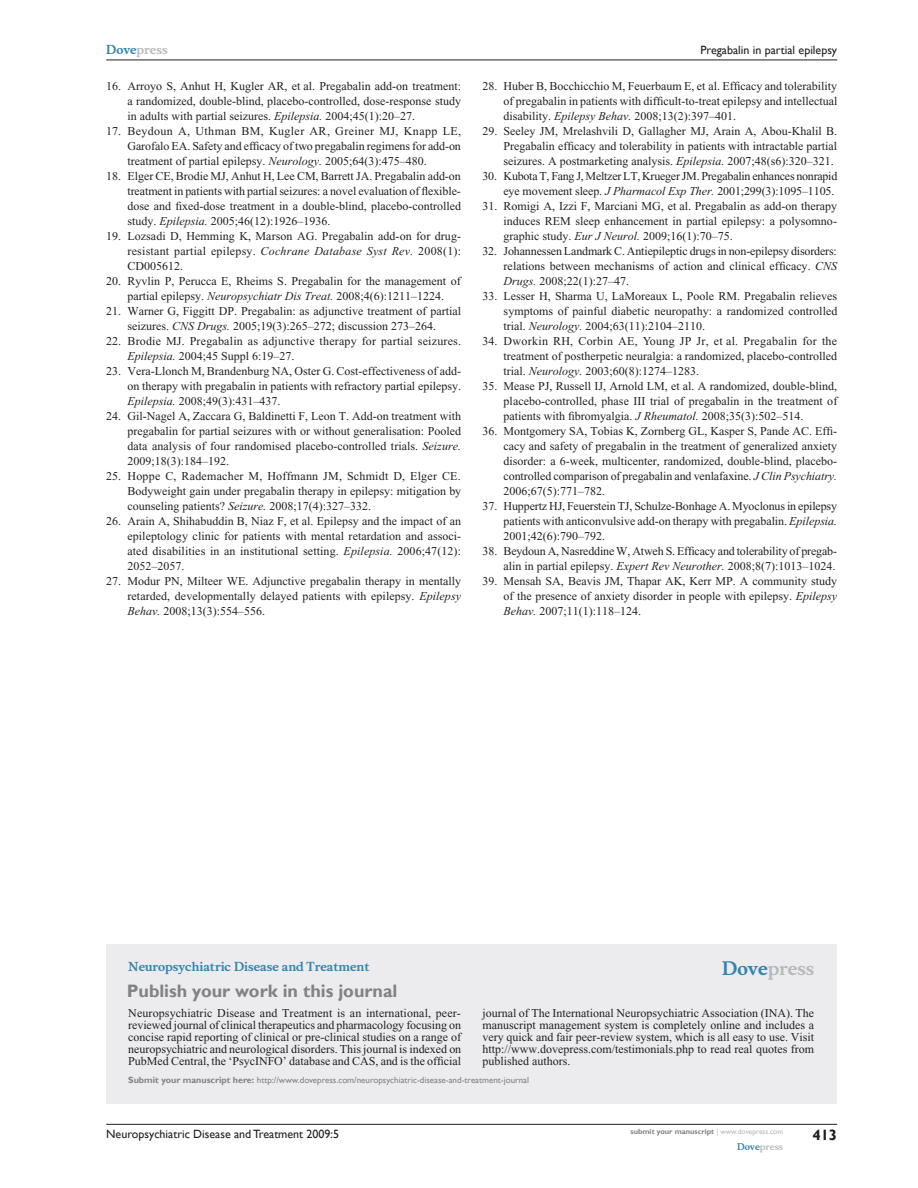
<style>
.page{position:relative;width:918px;height:1188px;background:#fff}
.page>*{position:absolute;margin:0;border:0;box-sizing:border-box;transform-origin:0 0}
.t1{font:700 18px "Gill Sans";color:#808285}
.t2{font:700 18px "Musee";color:#b8b9bc}
.t3{font:700 15px "Gill Sans";color:#231f20}
.t4{font:12px/15px "Times New Roman";color:#231f20;text-align:justify}
.t5{font:12px/15px "Times New Roman";letter-spacing:-.02em;color:#231f20;text-align:right}
.t6{font:12px "Gill Sans";color:#231f20}
.t7{font:700 12px "Musee";color:#3485ae}
.t8{font:700 12px "Musee";color:#b8b9bc}
.t9{font:9px "Gill Sans";color:#808285}
.t10{font:700 9px "Musee";color:#b8b9bc}
.t11{font:700 7.5px "Gill Sans";color:#808285}
.s1{color:#3485ae}
.s2{font-style:italic}
.s3{font-weight:700}
.s4{font-weight:400;color:#b8b9bc}
</style>
<div class="page">
<div style="left:106px;top:944px;width:731px;height:159px;background:#ececee"></div>
<hr style="left:106px;top:1124px;width:731px;height:1px;background:#231f20">
<hr style="left:106px;top:60px;width:731px;height:1px;background:#231f20">
<p class="t8" style="left:106px;top:43px;width:63px"><span class="s1">Dove</span>press</p>
<p class="t6" style="left:700px;top:43px;width:138px">Pregabalin in partial epilepsy</p>
<p class="t4" style="left:128px;top:79px;width:335px;text-indent:-21px">16. Arroyo S, Anhut H, Kugler AR, et al. Pregabalin add-on treatment: a randomized, double-blind, placebo-controlled, dose-response study in adults with partial seizures. <span class="s2">Epilepsia.</span> 2004;45(1):20–27.</p>
<p class="t4" style="left:128px;top:124px;width:335px;text-indent:-21px">17. Beydoun A, Uthman BM, Kugler AR, Greiner MJ, Knapp LE, Garofalo EA. Safety and efficacy of two pregabalin regimens for add-on treatment of partial epilepsy. <span class="s2">Neurology.</span> 2005;64(3):475–480.</p>
<p class="t4" style="left:128px;top:169px;width:335px;text-indent:-21px">18. Elger CE, Brodie MJ, Anhut H, Lee CM, Barrett JA. Pregabalin add-on treatment in patients with partial seizures: a novel evaluation of flexible&shy;dose and fixed-dose treatment in a double-blind, placebo-controlled study. <span class="s2">Epilepsia.</span> 2005;46(12):1926–1936.</p>
<p class="t4" style="left:128px;top:229px;width:335px;text-indent:-21px">19. Lozsadi D, Hemming K, Marson AG. Pregabalin add-on for drug&shy;resistant partial epilepsy. <span class="s2">Cochrane Database Syst Rev.</span> 2008(1):<br>CD005612.</p>
<p class="t4" style="left:106px;top:274px;width:356px;text-align:center">20. Ryvlin P, Perucca E, Rheims S. Pregabalin for the management of partial epilepsy. <span class="s2">Neuropsychiatr Dis Treat.</span> 2008;4(6):1211–1224.</p>
<p class="t4" style="left:106px;top:304px;width:356px;text-align:center">21. Warner G, Figgitt DP. Pregabalin: as adjunctive treatment of partial seizures. <span class="s2">CNS Drugs.</span> 2005;19(3):265–272; discussion 273–264.</p>
<p class="t4" style="left:128px;top:334px;width:335px;text-indent:-21px">22. Brodie MJ. Pregabalin as adjunctive therapy for partial seizures.<br><span class="s2">Epilepsia.</span> 2004;45 Suppl 6:19–27.</p>
<p class="t4" style="left:128px;top:364px;width:335px;text-indent:-21px">23. Vera-Llonch M, Brandenburg NA, Oster G. Cost-effectiveness of add&shy;on therapy with pregabalin in patients with refractory partial epilepsy.<br><span class="s2">Epilepsia.</span> 2008;49(3):431–437.</p>
<p class="t4" style="left:128px;top:409px;width:335px;text-indent:-21px">24. Gil-Nagel A, Zaccara G, Baldinetti F, Leon T. Add-on treatment with pregabalin for partial seizures with or without generalisation: Pooled data analysis of four randomised placebo-controlled trials. <span class="s2">Seizure.<br></span>2009;18(3):184–192.</p>
<p class="t4" style="left:128px;top:469px;width:335px;text-indent:-21px">25. Hoppe C, Rademacher M, Hoffmann JM, Schmidt D, Elger CE.<br>Bodyweight gain under pregabalin therapy in epilepsy: mitigation by counseling patients? <span class="s2">Seizure.</span> 2008;17(4):327–332.</p>
<p class="t4" style="left:128px;top:514px;width:335px;text-indent:-21px">26. Arain A, Shihabuddin B, Niaz F, et al. Epilepsy and the impact of an epileptology clinic for patients with mental retardation and associ&shy;ated disabilities in an institutional setting. <span class="s2">Epilepsia.</span> 2006;47(12):<br>2052–2057.</p>
<p class="t4" style="left:128px;top:574px;width:335px;text-indent:-21px">27. Modur PN, Milteer WE. Adjunctive pregabalin therapy in mentally retarded, developmentally delayed patients with epilepsy. <span class="s2">Epilepsy Behav.</span> 2008;13(3):554–556.</p>
<p class="t4" style="left:504px;top:79px;width:335px;text-indent:-21px">28. Huber B, Bocchicchio M, Feuerbaum E, et al. Efficacy and tolerability of pregabalin in patients with difficult-to-treat epilepsy and intellectual disability. <span class="s2">Epilepsy Behav.</span> 2008;13(2):397–401.</p>
<p class="t4" style="left:504px;top:124px;width:335px;text-indent:-21px">29. Seeley JM, Mrelashvili D, Gallagher MJ, Arain A, Abou-Khalil B.<br>Pregabalin efficacy and tolerability in patients with intractable partial seizures. A postmarketing analysis. <span class="s2">Epilepsia.</span> 2007;48(s6):320–321.</p>
<p class="t5" style="left:482px;top:169px;width:357px">30. Kubota T, Fang J, Meltzer LT, Krueger JM. Pregabalin enhances nonrapid eye movement sleep. <span class="s2">J Pharmacol Exp Ther.</span> 2001;299(3):1095–1105.</p>
<p class="t4" style="left:504px;top:199px;width:335px;text-indent:-21px">31. Romigi A, Izzi F, Marciani MG, et al. Pregabalin as add-on therapy induces REM sleep enhancement in partial epilepsy: a polysomno&shy;graphic study. <span class="s2">Eur J Neurol.</span> 2009;16(1):70–75.</p>
<p class="t4" style="left:504px;top:244px;width:335px;text-indent:-21px">32. Johannessen Landmark C. Antiepileptic drugs in non-epilepsy disorders: relations between mechanisms of action and clinical efficacy. <span class="s2">CNS Drugs.</span> 2008;22(1):27–47.</p>
<p class="t4" style="left:504px;top:289px;width:335px;text-indent:-21px">33. Lesser H, Sharma U, LaMoreaux L, Poole RM. Pregabalin relieves symptoms of painful diabetic neuropathy: a randomized controlled trial. <span class="s2">Neurology.</span> 2004;63(11):2104–2110.</p>
<p class="t4" style="left:504px;top:334px;width:335px;text-indent:-21px">34. Dworkin RH, Corbin AE, Young JP Jr, et al. Pregabalin for the treatment of postherpetic neuralgia: a randomized, placebo-controlled trial. <span class="s2">Neurology.</span> 2003;60(8):1274–1283.</p>
<p class="t4" style="left:504px;top:379px;width:335px;text-indent:-21px">35. Mease PJ, Russell IJ, Arnold LM, et al. A randomized, double-blind, placebo-controlled, phase III trial of pregabalin in the treatment of patients with fibromyalgia. <span class="s2">J Rheumatol.</span> 2008;35(3):502–514.</p>
<p class="t4" style="left:504px;top:424px;width:335px;text-indent:-21px">36. Montgomery SA, Tobias K, Zornberg GL, Kasper S, Pande AC. Effi&shy;cacy and safety of pregabalin in the treatment of generalized anxiety disorder: a 6-week, multicenter, randomized, double-blind, placebo&shy;controlled comparison of pregabalin and venlafaxine. <span class="s2">J Clin Psychiatry.<br></span>2006;67(5):771–782.</p>
<p class="t4" style="left:504px;top:499px;width:335px;text-indent:-21px">37. Huppertz HJ, Feuerstein TJ, Schulze-Bonhage A. Myoclonus in epilepsy patients with anticonvulsive add-on therapy with pregabalin. <span class="s2">Epilepsia.<br></span>2001;42(6):790–792.</p>
<p class="t4" style="left:482px;top:544px;width:356px;text-align:right">38. Beydoun A, Nasreddine W, Atweh S. Efficacy and tolerability of pregab&shy;alin in partial epilepsy. <span class="s2">Expert Rev Neurother.</span> 2008;8(7):1013–1024.</p>
<p class="t4" style="left:504px;top:574px;width:335px;text-indent:-21px">39. Mensah SA, Beavis JM, Thapar AK, Kerr MP. A community study of the presence of anxiety disorder in people with epilepsy. <span class="s2">Epilepsy Behav.</span> 2007;11(1):118–124.</p>
<p class="t7" style="left:128px;top:959px;width:243px">Neuropsychiatric Disease and Treatment</p>
<h1 class="t1" style="left:127px;top:980px;width:272px">Publish your work in this journal</h1>
<h1 class="t2" style="left:722px;top:958px;width:94px"><span class="s1">Dove</span>press</h1>
<p class="t4" style="left:128px;top:1007px;width:335px;line-height:12px">Neuropsychiatric Disease and Treatment is an international, peer&shy;reviewed journal of clinical therapeutics and pharmacology focusing on concise rapid reporting of clinical or pre-clinical studies on a range of neuropsychiatric and neurological disorders. This journal is indexed on PubMed Central, the ‘PsycINFO’ database and CAS, and is the official</p>
<p class="t4" style="left:482px;top:1007px;width:333px;line-height:12px">journal of The International Neuropsychiatric Association (INA). The manuscript management system is completely online and includes a very quick and fair peer-review system, which is all easy to use. Visit http://www.dovepress.com/testimonials.php to read real quotes from published authors.</p>
<p class="t9" style="left:128px;top:1075px;width:402px"><span class="s3">Submit your manuscript here:</span> http://www.dovepress.com/neuropsychiatric-disease-and-treatment-journal</p>
<p class="t6" style="left:106px;top:1127px;width:235px">Neuropsychiatric Disease and Treatment 2009:5</p>
<p class="t11" style="left:631px;top:1127px;width:154px">submit your manuscript <span class="s4">| www.dovepress.com</span></p>
<p class="t10" style="left:737px;top:1141px;width:48px"><span class="s1">Dove</span>press</p>
<p class="t3" style="left:812px;top:1126px;width:26px">413</p>
</div>
